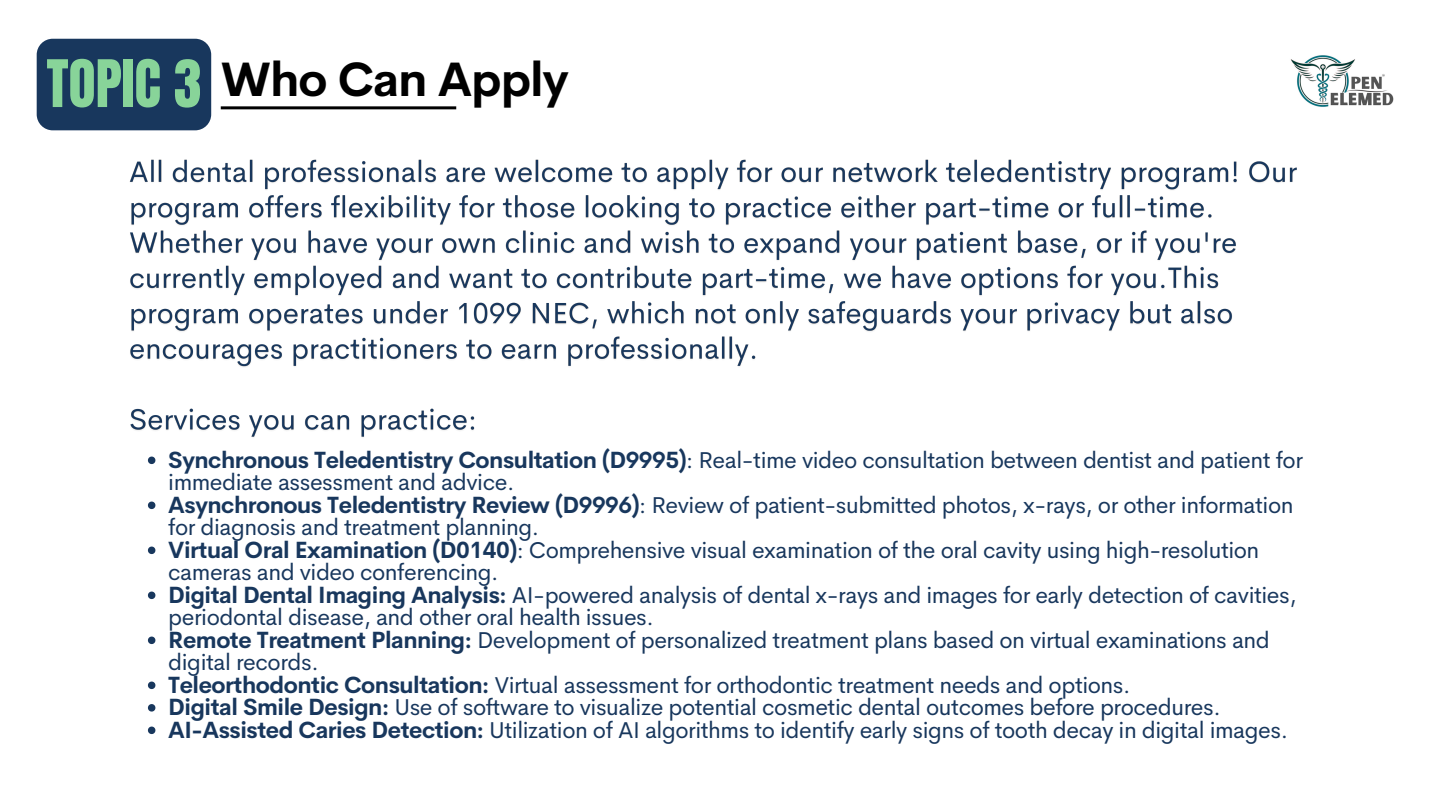
<style>
.page{position:relative;width:1440px;height:810px;background:#fff}
.page>*{position:absolute;margin:0;border:0;box-sizing:border-box;transform-origin:0 0}
.t1{font:55.7px "Anton";color:#88d499}
.t2{font:700 47.3px "Cerebri Sans";letter-spacing:-.02em;color:#000}
.t3{font:23px/22.5px "Cerebri Sans";letter-spacing:-.02em;color:#18375d}
.s1{font-weight:700}
</style>
<div class="page">
<div style="left:37px;top:39px;width:174px;height:91px;background:#18375d;border-radius:16px"></div>
<img style="left:129px;top:159px;width:1168px;height:278px">
<hr style="left:221px;top:106px;width:235px;height:3px;background:#000">
<svg style="left:148px;top:457px;width:7px;height:7px"></svg>
<svg style="left:148px;top:502px;width:7px;height:7px"></svg>
<svg style="left:148px;top:547px;width:7px;height:7px"></svg>
<svg style="left:148px;top:592px;width:7px;height:7px"></svg>
<svg style="left:148px;top:637px;width:7px;height:7px"></svg>
<svg style="left:148px;top:682px;width:7px;height:7px"></svg>
<svg style="left:148px;top:704px;width:7px;height:8px"></svg>
<svg style="left:148px;top:727px;width:7px;height:7px"></svg>
<img style="left:1290px;top:55px;width:103px;height:52px">
<h2 class="t1" style="left:46px;top:44px;width:156px">TOPIC 3</h2>
<h1 class="t2" style="left:221px;top:48px;width:349px">Who Can Apply</h1>
<p class="t3" style="left:168px;top:449px;width:1136px"><span class="s1">Synchronous Teledentistry Consultation (D9995)</span>: Real-time video consultation between dentist and patient for immediate assessment and advice.</p>
<p class="t3" style="left:168px;top:494px;width:1127px"><span class="s1">Asynchronous Teledentistry Review (D9996)</span>: Review of patient-submitted photos, x-rays, or other information for diagnosis and treatment planning.</p>
<p class="t3" style="left:168px;top:539px;width:1093px"><span class="s1">Virtual Oral Examination (D0140)</span>: Comprehensive visual examination of the oral cavity using high-resolution cameras and video conferencing.</p>
<p class="t3" style="left:168px;top:584px;width:1130px"><span class="s1">Digital Dental Imaging Analysis:</span> AI-powered analysis of dental x-rays and images for early detection of cavities, periodontal disease, and other oral health issues.</p>
<p class="t3" style="left:168px;top:629px;width:1103px"><span class="s1">Remote Treatment Planning:</span> Development of personalized treatment plans based on virtual examinations and digital records.</p>
<p class="t3" style="left:168px;top:674px;width:964px"><span class="s1">Teleorthodontic Consultation:</span> Virtual assessment for orthodontic treatment needs and options.</p>
<p class="t3" style="left:168px;top:696px;width:1054px"><span class="s1">Digital Smile Design:</span> Use of software to visualize potential cosmetic dental outcomes before procedures.</p>
<p class="t3" style="left:168px;top:719px;width:1121px"><span class="s1">AI-Assisted Caries Detection:</span> Utilization of AI algorithms to identify early signs of tooth decay in digital images.</p>
</div>
